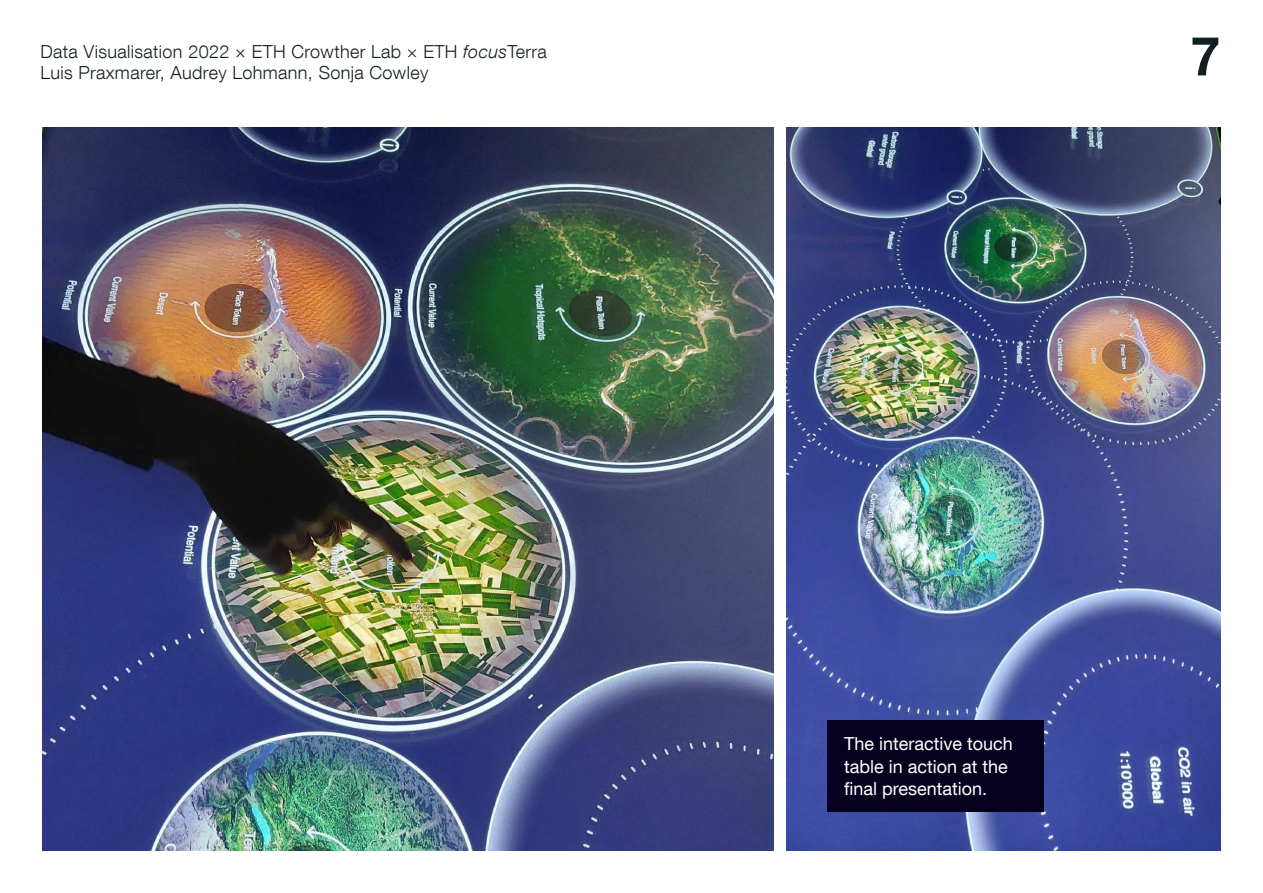
<style>
.page{position:relative;width:1263px;height:893px;background:#fff}
.page>*{position:absolute;margin:0;border:0;box-sizing:border-box;transform-origin:0 0}
.t1{font:700 54px "Helvetica Neue LT Com";color:#122023}
.t2{font:300 18px/21px "Helvetica Neue LT Com";letter-spacing:.02em;color:#122023}
.t3{font:18px/22.5px "Helvetica Neue LT Com";color:#fff}
.s1{font-style:italic}
</style>
<div class="page">
<img style="left:787px;top:128px;width:433px;height:722px">
<img style="left:43px;top:128px;width:731px;height:722px">
<div style="left:827px;top:720px;width:217px;height:92px;background:#04001e"></div>
<p class="t2" style="left:40px;top:40px;width:508px">Data Visualisation 2022 × ETH Crowther Lab × ETH <span class="s1">focus</span>Terra<br>Luis Praxmarer, Audrey Lohmann, Sonja Cowley</p>
<h1 class="t1" style="left:1190px;top:22px;width:32px">7</h1>
<p class="t3" style="left:844px;top:732px;width:170px">The interactive touch table in action at the final presentation.</p>
</div>
